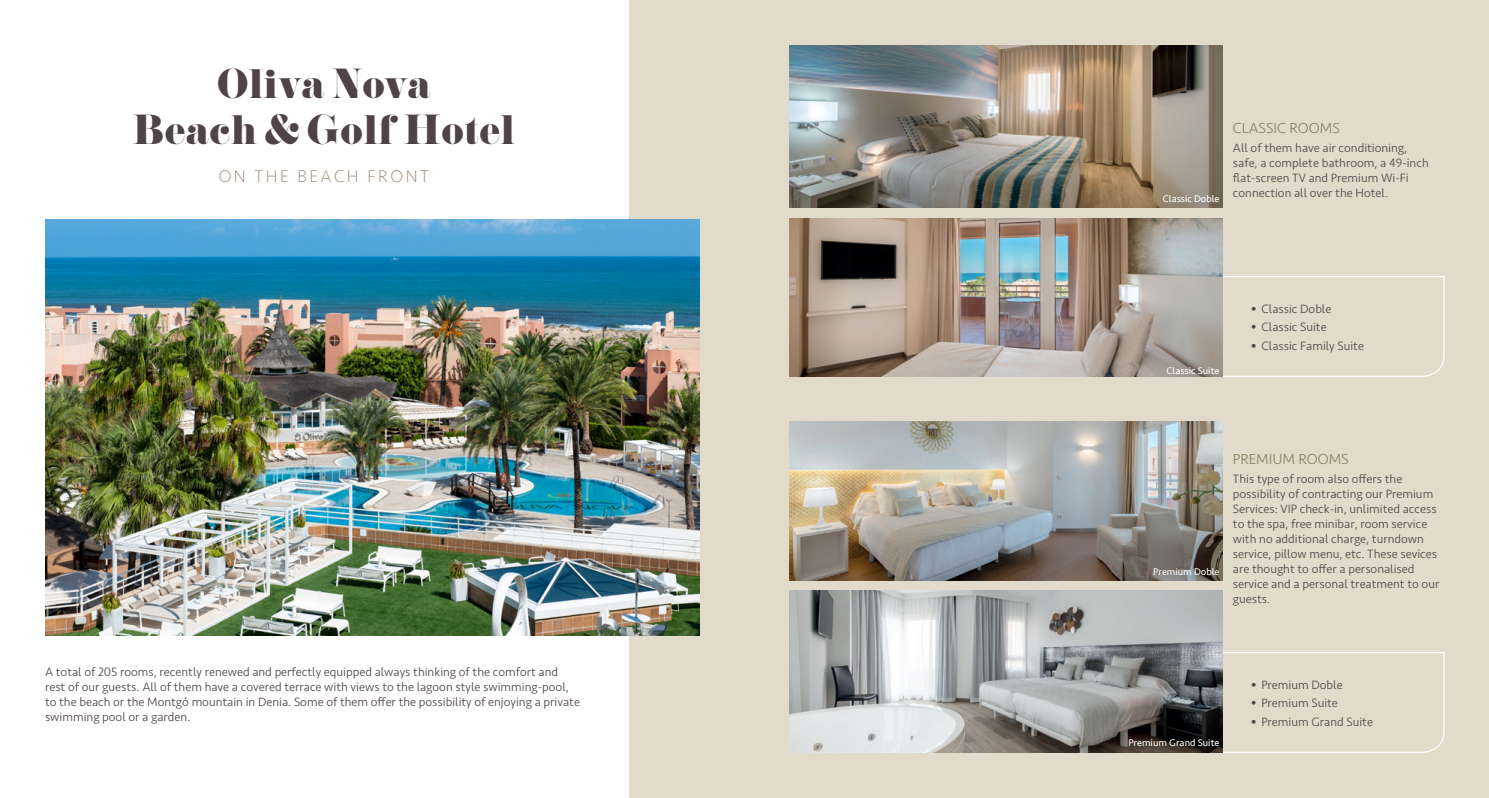
<style>
.page{position:relative;width:1489px;height:798px;background:#fff}
.page>*{position:absolute;margin:0;border:0;box-sizing:border-box;transform-origin:0 0}
.t1{font:37.5px/45px "Pistilli";color:#4e4346;text-align:center}
.t2{font:200 17.5px "Seravek";letter-spacing:.14em;color:#948070}
.t3{font:300 15px "Seravek";color:#887f62}
.t4{font:300 12.5px/15px "Seravek";color:#4e4346}
.t5{font:10px "Seravek";color:#fff}
.s1{font-weight:400;font-size:15px}
</style>
<div class="page">
<div style="left:629px;top:0;width:859px;height:797px;background:#e3dbc9"></div>
<svg style="left:1017px;top:275px;width:427px;height:102px"></svg>
<svg style="left:1017px;top:651px;width:427px;height:102px"></svg>
<img style="left:789px;top:590px;width:433px;height:162px">
<img style="left:789px;top:45px;width:433px;height:162px">
<img style="left:789px;top:421px;width:433px;height:159px">
<img style="left:789px;top:218px;width:433px;height:158px">
<img style="left:45px;top:220px;width:654px;height:415px">
<p class="t1" style="left:133px;top:61px;width:384px">Oliva Nova<br>Beach &amp; Golf Hotel</p>
<p class="t2" style="left:219px;top:166px;width:212px">ON THE BEACH FRONT</p>
<p class="t4" style="left:45px;top:664px;width:536px">A total of 205 rooms, recently renewed and perfectly equipped always thinking of the comfort and rest of our guests. All of them have a covered terrace with views to the lagoon style swimming-pool, to the beach or the Montgó mountain in Denia. Some of them offer the possibility of enjoying a private swimming pool or a garden.</p>
<p class="t5" style="left:1162px;top:191px;width:58px">Classic Doble</p>
<p class="t3" style="left:1232px;top:119px;width:108px">CLASSIC ROOMS</p>
<p class="t4" style="left:1232px;top:140px;width:197px">All of them have air conditioning, safe, a complete bathroom, a 49-inch flat-screen TV and Premium Wi-Fi connection all over the Hotel.</p>
<p class="t5" style="left:1166px;top:362px;width:54px">Classic Suite</p>
<p class="t4" style="left:1250px;top:301px;width:82px"><span class="s1">•</span> Classic Doble</p>
<p class="t4" style="left:1250px;top:319px;width:77px"><span class="s1">•</span> Classic Suite</p>
<p class="t4" style="left:1250px;top:338px;width:115px"><span class="s1">•</span> Classic Family Suite</p>
<p class="t5" style="left:1153px;top:564px;width:68px">Premium Doble</p>
<p class="t3" style="left:1232px;top:450px;width:117px">PREMIUM ROOMS</p>
<p class="t4" style="left:1232px;top:471px;width:208px">This type of room also offers the possibility of contracting our Premium Services: VIP check-in, unlimited access to the spa, free minibar, room service with no additional charge, turndown service, pillow menu, etc. These sevices are thought to offer a personalised service and a personal treatment to our guests.</p>
<p class="t5" style="left:1128px;top:734px;width:92px">Premium Grand Suite</p>
<p class="t4" style="left:1250px;top:676px;width:93px"><span class="s1">•</span> Premium Doble</p>
<p class="t4" style="left:1250px;top:695px;width:89px"><span class="s1">•</span> Premium Suite</p>
<p class="t4" style="left:1250px;top:714px;width:124px"><span class="s1">•</span> Premium Grand Suite</p>
</div>
